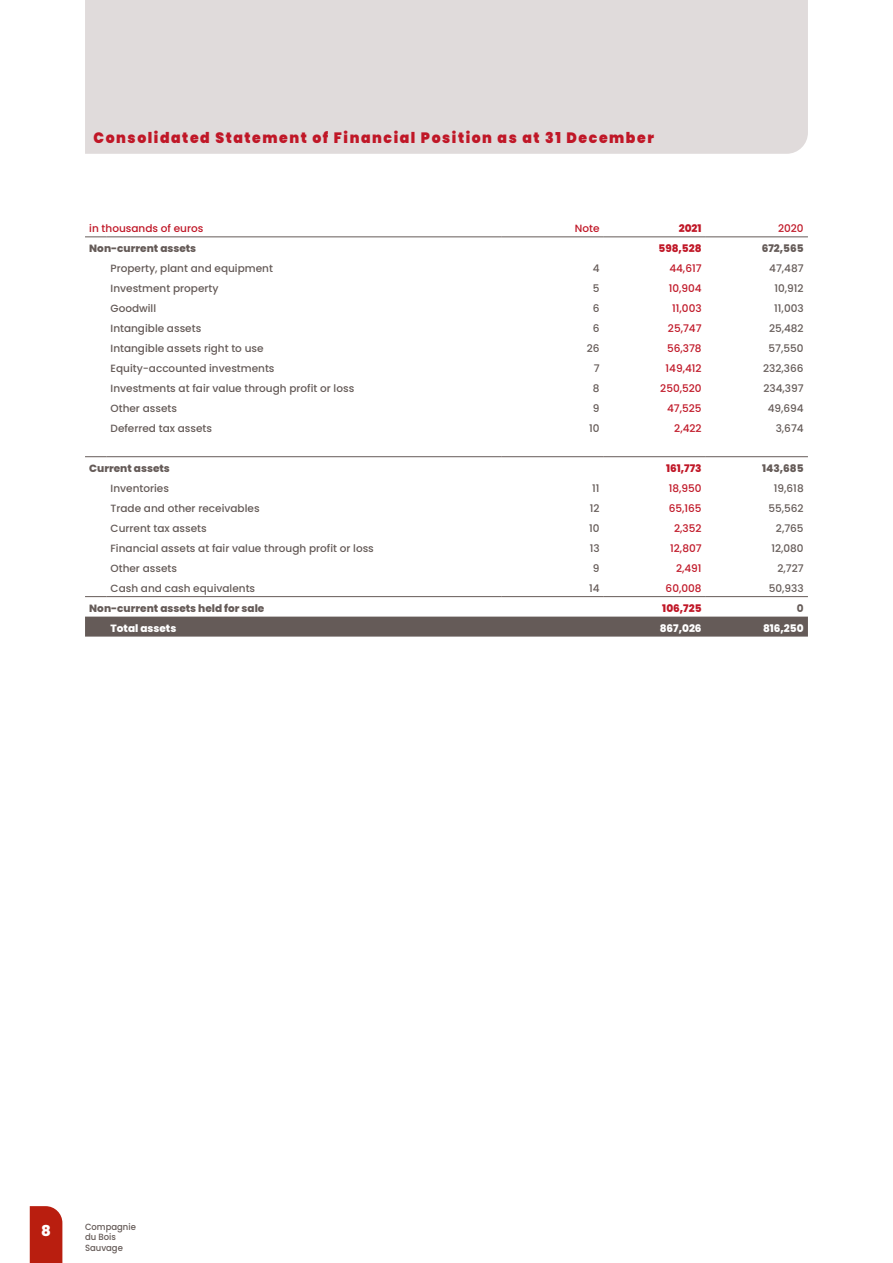
<style>
.page{position:relative;width:893px;height:1263px;background:#fff}
.page>*{position:absolute;margin:0;border:0;box-sizing:border-box;transform-origin:0 0}
.t1{font:900 15px "Poppins";letter-spacing:.11em;color:#c01727;scale:.94 1}
.t2{font:800 15px "Poppins";color:#fff}
.t3{font:500 10.5px "Poppins";color:#655b58}
.t4{font:500 10.5px "Poppins";color:#c01727}
.t5{font:800 10.5px "Poppins";color:#655b58}
.t6{font:800 10.5px "Poppins";color:#c01727}
.t7{font:800 10.5px "Poppins";color:#fff}
.t8{font:700 10.5px "Poppins";color:#655b58}
.t9{font:500 9px/10.8px "Poppins";color:#655b58;scale:.94 1}
</style>
<div class="page">
<div style="left:30px;top:1206px;width:32px;height:57px;background:#b91e0f"></div>
<div style="left:85px;top:0;width:723px;height:154px;background:#e0dbdb"></div>
<div style="left:85px;top:617px;width:723px;height:20px;background:#655b58"></div>
<svg style="left:85px;top:236px;width:21px;height:1px"></svg>
<hr style="left:106px;top:236px;width:396px;height:1px;background:#655b58">
<hr style="left:502px;top:236px;width:102px;height:1px;background:#655b58">
<hr style="left:706px;top:236px;width:102px;height:1px;background:#655b58">
<svg style="left:85px;top:456px;width:21px;height:1px"></svg>
<hr style="left:106px;top:456px;width:396px;height:1px;background:#655b58">
<hr style="left:502px;top:456px;width:102px;height:1px;background:#655b58">
<hr style="left:706px;top:456px;width:102px;height:1px;background:#655b58">
<svg style="left:85px;top:596px;width:21px;height:1px"></svg>
<hr style="left:106px;top:596px;width:396px;height:1px;background:#655b58">
<hr style="left:502px;top:596px;width:102px;height:1px;background:#655b58">
<hr style="left:706px;top:596px;width:102px;height:1px;background:#655b58">
<hr style="left:604px;top:236px;width:102px;height:1px;background:#655b58">
<hr style="left:604px;top:456px;width:102px;height:1px;background:#655b58">
<hr style="left:604px;top:596px;width:102px;height:1px;background:#655b58">
<h1 class="t1" style="left:94px;top:129px;width:598px">Consolidated Statement of Financial Position as at 31 December</h1>
<p class="t4" style="left:89px;top:222px;width:116px">in thousands of euros</p>
<p class="t4" style="left:575px;top:222px;width:26px">Note</p>
<p class="t6" style="left:679px;top:222px;width:24px">2021</p>
<p class="t4" style="left:778px;top:222px;width:27px">2020</p>
<p class="t5" style="left:89px;top:242px;width:108px">Non-current assets</p>
<p class="t6" style="left:658px;top:242px;width:45px">598,528</p>
<p class="t5" style="left:762px;top:242px;width:43px">672,565</p>
<p class="t3" style="left:111px;top:262px;width:164px">Property, plant and equipment</p>
<p class="t3" style="left:593px;top:262px;width:8px">4</p>
<p class="t4" style="left:669px;top:262px;width:34px">44,617</p>
<p class="t3" style="left:769px;top:262px;width:36px">47,487</p>
<p class="t3" style="left:111px;top:282px;width:109px">Investment property</p>
<p class="t3" style="left:593px;top:282px;width:8px">5</p>
<p class="t4" style="left:669px;top:282px;width:34px">10,904</p>
<p class="t3" style="left:774px;top:282px;width:31px">10,912</p>
<p class="t3" style="left:111px;top:302px;width:47px">Goodwill</p>
<p class="t3" style="left:593px;top:302px;width:8px">6</p>
<p class="t4" style="left:672px;top:302px;width:31px">11,003</p>
<p class="t3" style="left:774px;top:302px;width:31px">11,003</p>
<p class="t3" style="left:111px;top:322px;width:92px">Intangible assets</p>
<p class="t3" style="left:593px;top:322px;width:8px">6</p>
<p class="t4" style="left:668px;top:322px;width:35px">25,747</p>
<p class="t3" style="left:769px;top:322px;width:36px">25,482</p>
<p class="t3" style="left:111px;top:342px;width:155px">Intangible assets right to use</p>
<p class="t3" style="left:587px;top:342px;width:14px">26</p>
<p class="t4" style="left:667px;top:342px;width:36px">56,378</p>
<p class="t3" style="left:769px;top:342px;width:37px">57,550</p>
<p class="t3" style="left:111px;top:362px;width:165px">Equity-accounted investments</p>
<p class="t3" style="left:594px;top:362px;width:7px">7</p>
<p class="t4" style="left:666px;top:362px;width:38px">149,412</p>
<p class="t3" style="left:763px;top:362px;width:42px">232,366</p>
<p class="t3" style="left:111px;top:382px;width:245px">Investments at fair value through profit or loss</p>
<p class="t3" style="left:593px;top:382px;width:8px">8</p>
<p class="t4" style="left:660px;top:382px;width:43px">250,520</p>
<p class="t3" style="left:763px;top:382px;width:42px">234,397</p>
<p class="t3" style="left:111px;top:402px;width:68px">Other assets</p>
<p class="t3" style="left:593px;top:402px;width:8px">9</p>
<p class="t4" style="left:667px;top:402px;width:36px">47,525</p>
<p class="t3" style="left:768px;top:402px;width:38px">49,694</p>
<p class="t3" style="left:111px;top:422px;width:103px">Deferred tax assets</p>
<p class="t3" style="left:589px;top:422px;width:12px">10</p>
<p class="t4" style="left:674px;top:422px;width:29px">2,422</p>
<p class="t3" style="left:776px;top:422px;width:30px">3,674</p>
<p class="t5" style="left:89px;top:462px;width:82px">Current assets</p>
<p class="t6" style="left:666px;top:462px;width:37px">161,773</p>
<p class="t5" style="left:762px;top:462px;width:43px">143,685</p>
<p class="t3" style="left:111px;top:482px;width:60px">Inventories</p>
<p class="t3" style="left:592px;top:482px;width:9px">11</p>
<p class="t4" style="left:669px;top:482px;width:34px">18,950</p>
<p class="t3" style="left:774px;top:482px;width:31px">19,618</p>
<p class="t3" style="left:111px;top:502px;width:151px">Trade and other receivables</p>
<p class="t3" style="left:590px;top:502px;width:11px">12</p>
<p class="t4" style="left:669px;top:502px;width:34px">65,165</p>
<p class="t3" style="left:768px;top:502px;width:37px">55,562</p>
<p class="t3" style="left:111px;top:522px;width:98px">Current tax assets</p>
<p class="t3" style="left:589px;top:522px;width:12px">10</p>
<p class="t4" style="left:674px;top:522px;width:29px">2,352</p>
<p class="t3" style="left:776px;top:522px;width:29px">2,765</p>
<p class="t3" style="left:111px;top:542px;width:265px">Financial assets at fair value through profit or loss</p>
<p class="t3" style="left:590px;top:542px;width:11px">13</p>
<p class="t4" style="left:670px;top:542px;width:33px">12,807</p>
<p class="t3" style="left:771px;top:542px;width:34px">12,080</p>
<p class="t3" style="left:111px;top:562px;width:68px">Other assets</p>
<p class="t3" style="left:593px;top:562px;width:8px">9</p>
<p class="t4" style="left:676px;top:562px;width:27px">2,491</p>
<p class="t3" style="left:777px;top:562px;width:28px">2,727</p>
<p class="t3" style="left:111px;top:582px;width:146px">Cash and cash equivalents</p>
<p class="t3" style="left:589px;top:582px;width:12px">14</p>
<p class="t4" style="left:666px;top:582px;width:37px">60,008</p>
<p class="t3" style="left:769px;top:582px;width:36px">50,933</p>
<p class="t5" style="left:89px;top:602px;width:177px">Non-current assets held for sale</p>
<p class="t6" style="left:662px;top:602px;width:41px">106,725</p>
<p class="t8" style="left:797px;top:602px;width:8px">0</p>
<p class="t7" style="left:111px;top:622px;width:67px">Total assets</p>
<p class="t7" style="left:660px;top:622px;width:43px">867,026</p>
<p class="t7" style="left:763px;top:622px;width:42px">816,250</p>
<h1 class="t2" style="left:41px;top:1222px;width:11px">8</h1>
<p class="t9" style="left:85px;top:1221px;width:56px">Compagnie du Bois<br>Sauvage</p>
</div>
